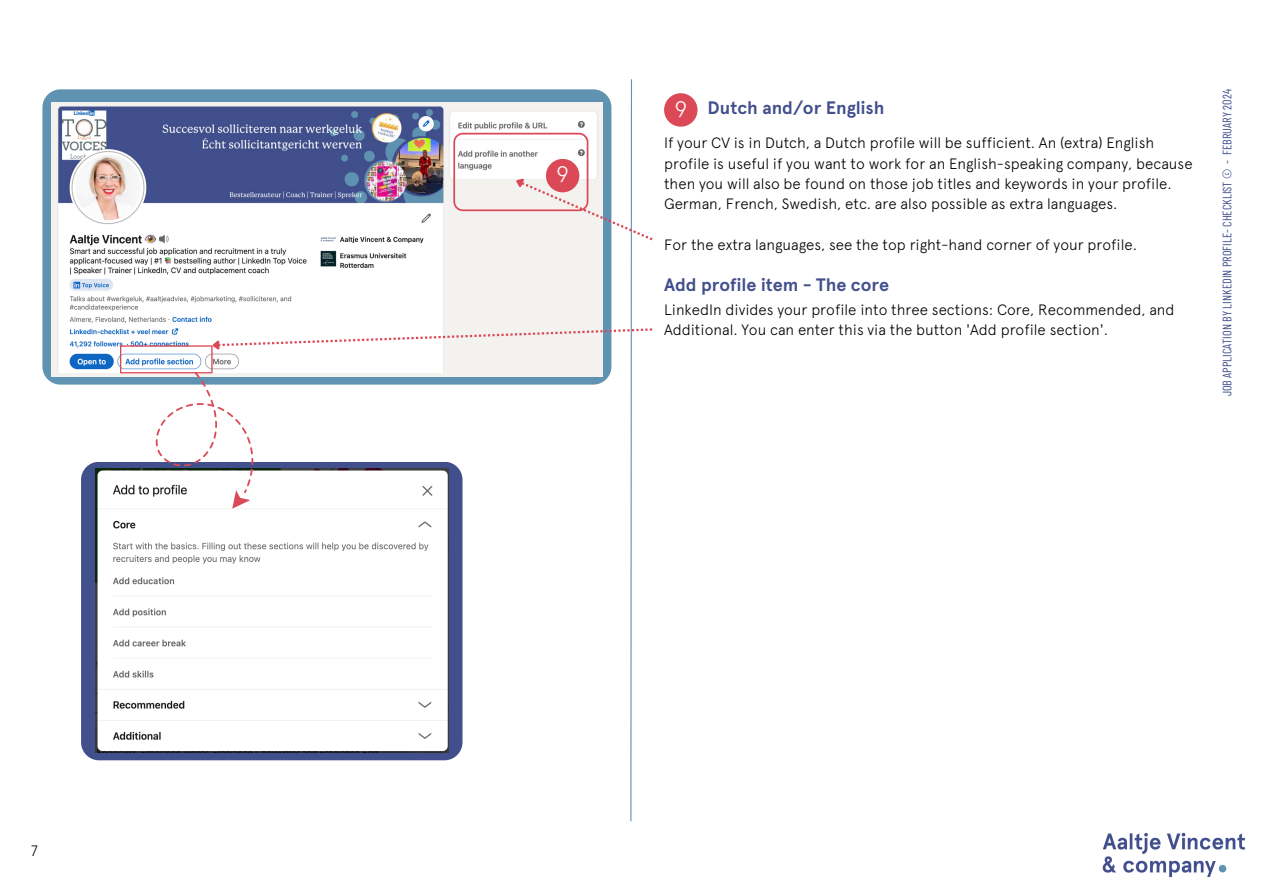
<style>
.page{position:relative;width:1263px;height:894px;background:#fff}
.page>*{position:absolute;margin:0;border:0;box-sizing:border-box;transform-origin:0 0}
.t1{font:300 22.5px "Apercu";color:#fff}
.t2{font:700 18px "Apercu";color:#414f8c}
.t3{font:300 15px/20.2px "Apercu";color:#000}
.t4{font:12.3px "Barlow Condensed";color:#414f8c}
</style>
<div class="page">
<svg style="left:42px;top:89px;width:569px;height:295px;fill:#6093b1"></svg>
<div style="left:664px;top:93px;width:33px;height:34px;background:#db4856;border-radius:50%"></div>
<img style="left:56px;top:106px;width:64px;height:266px">
<img style="left:1102px;top:832px;width:143px;height:45px">
<div style="left:81px;top:461px;width:381px;height:299px;background:#414f8c;border-radius:18px"></div>
<img style="left:95px;top:469px;width:25px;height:283px">
<svg style="left:120px;top:79px;width:533px;height:743px"></svg>
<h1 class="t3" style="left:31px;top:840px;width:9px">7</h1>
<p class="t1" style="left:556px;top:161px;width:14px">9</p>
<p class="t1" style="left:674px;top:95px;width:14px">9</p>
<p class="t2" style="left:707px;top:97px;width:179px">Dutch and/or English</p>
<p class="t3" style="left:664px;top:133px;width:530px">If your CV is in Dutch, a Dutch profile will be sufficient. An (extra) English profile is useful if you want to work for an English-speaking company, because then you will also be found on those job titles and keywords in your profile.<br>German, French, Swedish, etc. are also possible as extra languages.</p>
<p class="t3" style="left:664px;top:234px;width:474px">For the extra languages, see the top right-hand corner of your profile.</p>
<p class="t2" style="left:664px;top:274px;width:227px">Add profile item - The core</p>
<p class="t3" style="left:664px;top:299px;width:512px">LinkedIn divides your profile into three sections: Core, Recommended, and<br>Additional. You can enter this via the button 'Add profile section'.</p>
<h2 class="t4" style="left:1219px;top:396px;width:308px;rotate:-90deg">JOB APPLICATION BY LINKEDIN PROFILE- CHECKLIST © - FEBRUARY 2024</h2>
</div>
